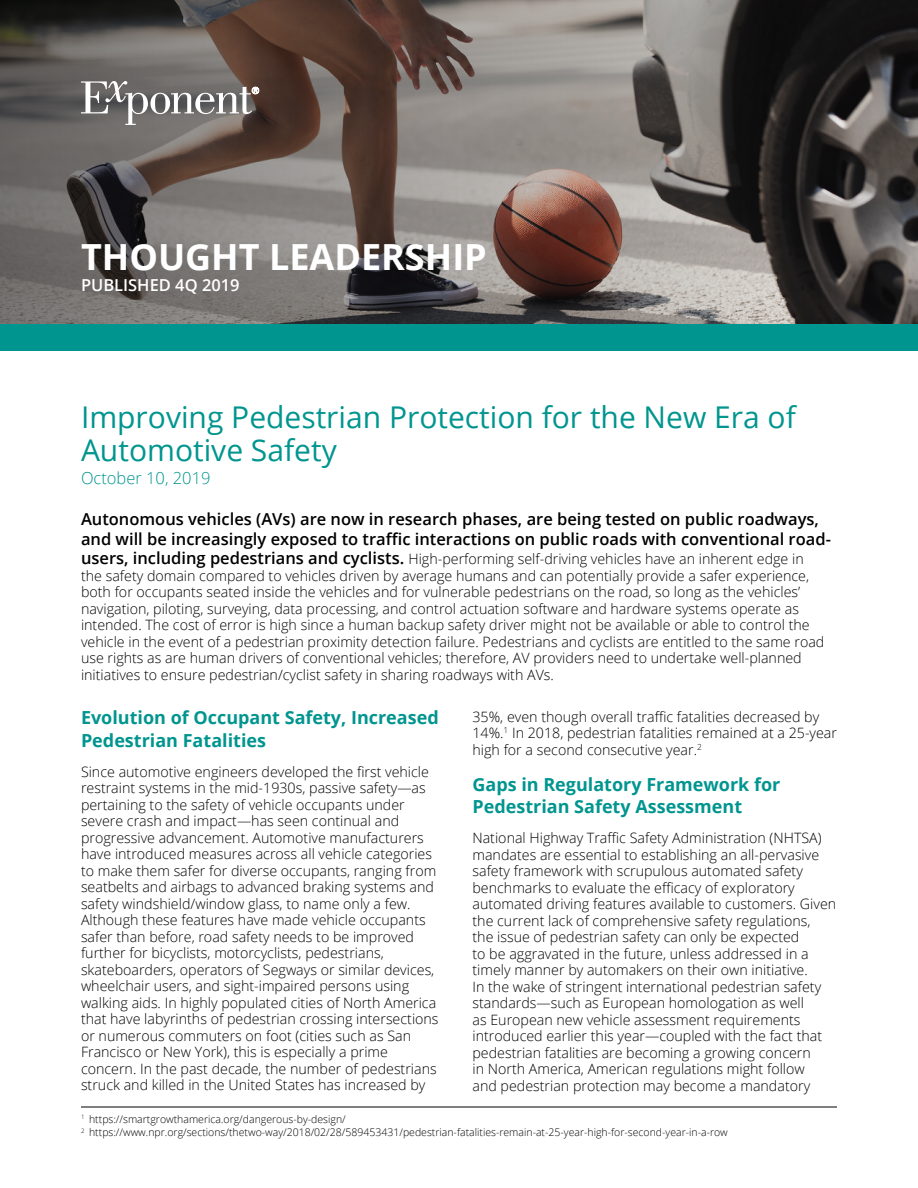
<style>
.page{position:relative;width:918px;height:1188px;background:#fff}
.page>*{position:absolute;margin:0;border:0;box-sizing:border-box;transform-origin:0 0}
.t1{font:700 36px "Open Sans";color:#fff}
.t2{font:30px/33px "Open Sans";color:#00958f}
.t3{font:700 18px/22.5px "Open Sans";color:#00958f}
.t4{font:600 16.5px/19.5px "Open Sans";color:#000}
.t5{font:600 16.5px "Open Sans";color:#fff}
.t6{font:300 16.5px "Open Sans";color:#00958f}
.t7{font:300 14.25px/16.5px "Open Sans";color:#000}
.t8{font:300 10.5px/13.5px "Open Sans";color:#000}
.s1{font-weight:600;font-size:16.5px}
</style>
<div class="page">
<img style="left:0;top:0;width:918px;height:324px">
<div style="left:0;top:324px;width:918px;height:27px;background:#00958f"></div>
<svg style="left:81px;top:81px;width:178px;height:44px;background:#858280"></svg>
<hr style="left:81px;top:1107px;width:756px;height:1px;background:#000">
<h1 class="t1" style="left:81px;top:231px;width:407px">THOUGHT LEADERSHIP</h1>
<p class="t5" style="left:81px;top:274px;width:160px">PUBLISHED 4Q 2019</p>
<h2 class="t2" style="left:81px;top:400px;width:716px">Improving Pedestrian Protection for the New Era of<br>Automotive Safety</h2>
<p class="t6" style="left:81px;top:467px;width:131px">October 10, 2019</p>
<p class="t4" style="left:81px;top:509px;width:752px">Autonomous vehicles (AVs) are now in research phases, are being tested on public roadways, and will be increasingly exposed to traffic interactions on public roads with conventional road-</p>
<p class="t7" style="left:81px;top:551px;width:745px"><span class="s1">users, including pedestrians and cyclists.</span> High-performing self-driving vehicles have an inherent edge in the safety domain compared to vehicles driven by average humans and can potentially provide a safer experience, both for occupants seated inside the vehicles and for vulnerable pedestrians on the road, so long as the vehicles’ navigation, piloting, surveying, data processing, and control actuation software and hardware systems operate as intended. The cost of error is high since a human backup safety driver might not be available or able to control the vehicle in the event of a pedestrian proximity detection failure. Pedestrians and cyclists are entitled to the same road use rights as are human drivers of conventional vehicles; therefore, AV providers need to undertake well-planned initiatives to ensure pedestrian/cyclist safety in sharing roadways with AVs.</p>
<p class="t3" style="left:81px;top:706px;width:359px">Evolution of Occupant Safety, Increased<br>Pedestrian Fatalities</p>
<p class="t7" style="left:81px;top:763px;width:359px">Since automotive engineers developed the first vehicle restraint systems in the mid-1930s, passive safety—as pertaining to the safety of vehicle occupants under severe crash and impact—has seen continual and progressive advancement. Automotive manufacturers have introduced measures across all vehicle categories to make them safer for diverse occupants, ranging from seatbelts and airbags to advanced braking systems and safety windshield/window glass, to name only a few.<br>Although these features have made vehicle occupants safer than before, road safety needs to be improved further for bicyclists, motorcyclists, pedestrians, skateboarders, operators of Segways or similar devices, wheelchair users, and sight-impaired persons using walking aids. In highly populated cities of North America that have labyrinths of pedestrian crossing intersections or numerous commuters on foot (cities such as San Francisco or New York), this is especially a prime concern. In the past decade, the number of pedestrians struck and killed in the United States has increased by</p>
<p class="t7" style="left:473px;top:708px;width:366px">35%, even though overall traffic fatalities decreased by<br>14%.<sup>1</sup> In 2018, pedestrian fatalities remained at a 25-year high for a second consecutive year.<sup>2</sup></p>
<p class="t3" style="left:472px;top:772px;width:309px">Gaps in Regulatory Framework for<br>Pedestrian Safety Assessment</p>
<p class="t7" style="left:472px;top:829px;width:365px">National Highway Traffic Safety Administration (NHTSA) mandates are essential to establishing an all-pervasive safety framework with scrupulous automated safety benchmarks to evaluate the efficacy of exploratory automated driving features available to customers. Given the current lack of comprehensive safety regulations,<br>the issue of pedestrian safety can only be expected<br>to be aggravated in the future, unless addressed in a timely manner by automakers on their own initiative.<br>In the wake of stringent international pedestrian safety standards—such as European homologation as well<br>as European new vehicle assessment requirements introduced earlier this year—coupled with the fact that pedestrian fatalities are becoming a growing concern<br>in North America, American regulations might follow<br>and pedestrian protection may become a mandatory</p>
<p class="t8" style="left:81px;top:1112px;width:648px"><sup>1</sup> https://smartgrowthamerica.org/dangerous-by-design/<br><sup>2</sup> https://www.npr.org/sections/thetwo-way/2018/02/28/589453431/pedestrian-fatalities-remain-at-25-year-high-for-second-year-in-a-row</p>
</div>
